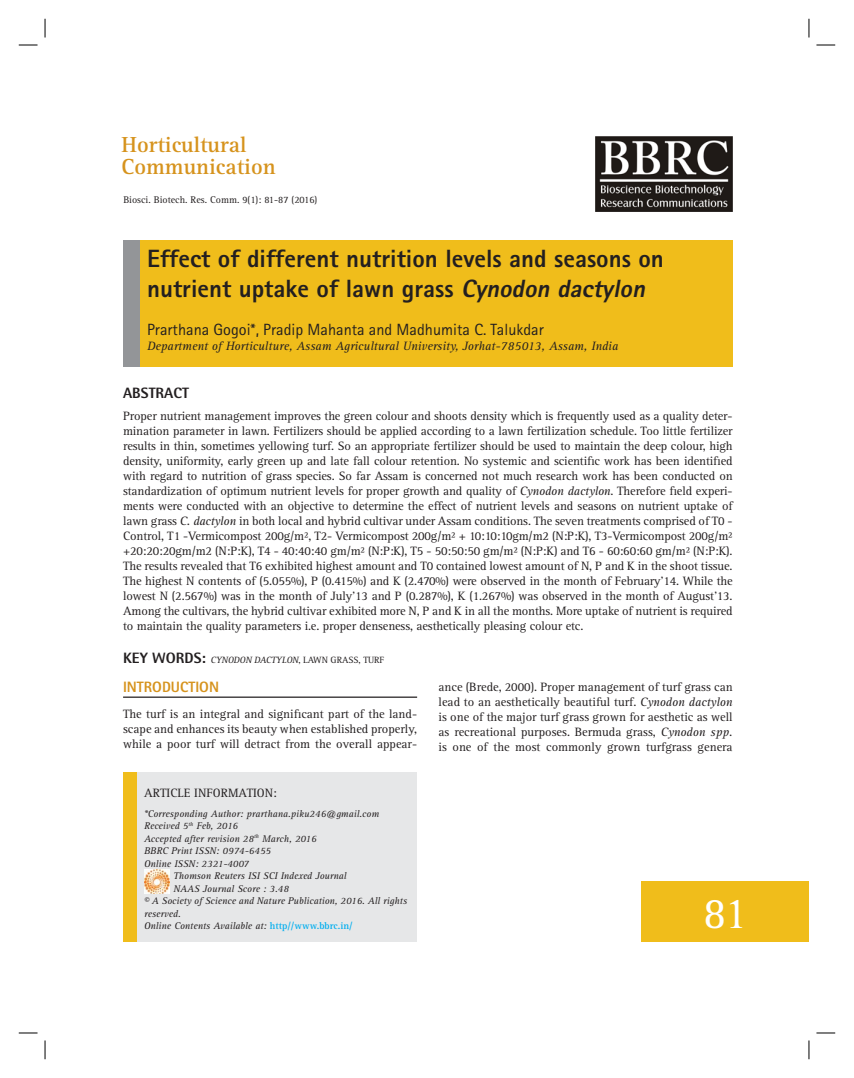
<style>
.page{position:relative;width:854px;height:1078px;background:#fff}
.page>*{position:absolute;margin:0;border:0;box-sizing:border-box;transform-origin:0 0}
.t1{font:45px "Rotis Serif Std";color:#fff}
.t2{font:800 25px/30px "Rotis Sans Serif Std";color:#231f20}
.t3{font:700 22.5px/22.5px "Rotis Serif Std";color:#d6931d}
.t4{font:16.25px "Rotis Sans Serif Std";color:#231f20}
.t5{font:800 15px "Rotis Sans Serif Std";color:#d6931d}
.t6{font:800 15px "Rotis Semi Sans Std";color:#231f20}
.t7{font:12.5px/15px "Rotis Serif Std";color:#231f20;text-align:justify}
.t8{font:italic 12.5px "Rotis Serif Std";color:#231f20}
.t9{font:italic 10px "Rotis Serif Std";color:#231f20}
.t10{font:10px "Rotis Serif Std";color:#231f20}
.t11{font:italic 9.38px "Rotis Serif Std";color:#231f20}
.s1{font-style:italic}
.s2{font-family:"Rotis Semi Sans Std";font-weight:800;font-style:normal;font-size:15px}
.s3{font-style:normal}
.s4{font-weight:700;font-style:normal;color:#00aeef}
</style>
<div class="page">
<div style="left:132px;top:240px;width:600px;height:127px;background:#f0bd1b"></div>
<div style="left:123px;top:240px;width:16px;height:127px;background:#939598"></div>
<div style="left:641px;top:882px;width:167px;height:60px;background:#f0bd1b"></div>
<img style="left:595px;top:137px;width:137px;height:75px">
<hr style="left:123px;top:696px;width:294px;height:2px;background:#231f20">
<div style="left:137px;top:773px;width:280px;height:169px;background:#e6e7e8"></div>
<div style="left:123px;top:773px;width:14px;height:169px;background:#f0bd1b"></div>
<img style="left:144px;top:870px;width:26px;height:24px">
<svg style="left:19px;top:44px;width:19px;height:2px"></svg>
<svg style="left:816px;top:44px;width:19px;height:2px"></svg>
<svg style="left:19px;top:1032px;width:19px;height:2px"></svg>
<svg style="left:816px;top:1032px;width:19px;height:2px"></svg>
<svg style="left:44px;top:19px;width:2px;height:19px"></svg>
<svg style="left:44px;top:1040px;width:2px;height:19px"></svg>
<svg style="left:808px;top:19px;width:1px;height:19px"></svg>
<svg style="left:808px;top:1040px;width:1px;height:19px"></svg>
<h3 class="t3" style="left:121px;top:135px;width:155px">Horticultural<br>Communication</h3>
<p class="t10" style="left:123px;top:196px;width:195px">Biosci. Biotech. Res. Comm. 9(1): 81-87 (2016)</p>
<h2 class="t2" style="left:147px;top:246px;width:518px">Effect of different nutrition levels and seasons on nutrient uptake of lawn grass <span class="s1">Cynodon dactylon</span></h2>
<h3 class="t4" style="left:147px;top:323px;width:398px">Prarthana Gogoi*, Pradip Mahanta and Madhumita C. Talukdar</h3>
<p class="t8" style="left:147px;top:341px;width:472px">Department of Horticulture, Assam Agricultural University, Jorhat-785013, Assam, India</p>
<p class="t6" style="left:123px;top:387px;width:67px">ABSTRACT</p>
<p class="t7" style="left:123px;top:409px;width:611px">Proper nutrient management improves the green colour and shoots density which is frequently used as a quality deter&shy;mination parameter in lawn. Fertilizers should be applied according to a lawn fertilization schedule. Too little fertilizer results in thin, sometimes yellowing turf. So an appropriate fertilizer should be used to maintain the deep colour, high density, uniformity, early green up and late fall colour retention. No systemic and scientific work has been identified with regard to nutrition of grass species. So far Assam is concerned not much research work has been conducted on standardization of optimum nutrient levels for proper growth and quality of <span class="s1">Cynodon dactylon</span>. Therefore field experi&shy;ments were conducted with an objective to determine the effect of nutrient levels and seasons on nutrient uptake of lawn grass <span class="s1">C. dactylon</span> in both local and hybrid cultivar under Assam conditions. The seven treatments comprised of T0 - Control, T1 -Vermicompost 200g/m², T2- Vermicompost 200g/m² + 10:10:10gm/m2 (N:P:K), T3-Vermicompost 200g/m² +20:20:20gm/m2 (N:P:K), T4 - 40:40:40 gm/m² (N:P:K), T5 - 50:50:50 gm/m² (N:P:K) and T6 - 60:60:60 gm/m² (N:P:K).<br>The results revealed that T6 exhibited highest amount and T0 contained lowest amount of N, P and K in the shoot tissue.<br>The highest N contents of (5.055%), P (0.415%) and K (2.470%) were observed in the month of February’14. While the lowest N (2.567%) was in the month of July’13 and P (0.287%), K (1.267%) was observed in the month of August’13.<br>Among the cultivars, the hybrid cultivar exhibited more N, P and K in all the months. More uptake of nutrient is required to maintain the quality parameters i.e. proper denseness, aesthetically pleasing colour etc.</p>
<p class="t11" style="left:123px;top:656px;width:263px"><span class="s2">KEY WORDS:</span> CYNODON DACTYLON<span class="s3">, LAWN GRASS, TURF</span></p>
<p class="t5" style="left:123px;top:681px;width:97px">INTRODUCTION</p>
<p class="t7" style="left:123px;top:708px;width:295px">The turf is an integral and significant part of the land&shy;scape and enhances its beauty when established properly, while a poor turf will detract from the overall appear-</p>
<p class="t7" style="left:144px;top:786px;width:134px">ARTICLE INFORMATION:</p>
<p class="t9" style="left:144px;top:809px;width:236px">*Corresponding Author: prarthana.piku246@gmail.com</p>
<p class="t9" style="left:144px;top:822px;width:95px">Received 5<sup>th</sup> Feb, 2016</p>
<p class="t9" style="left:144px;top:834px;width:174px">Accepted after revision 28<sup>th</sup> March, 2016</p>
<p class="t9" style="left:144px;top:847px;width:128px">BBRC Print ISSN: 0974-6455</p>
<p class="t9" style="left:144px;top:859px;width:106px">Online ISSN: 2321-4007</p>
<p class="t9" style="left:173px;top:872px;width:175px">Thomson Reuters ISI SCI Indexed Journal</p>
<p class="t9" style="left:173px;top:884px;width:117px">NAAS Journal Score : 3.48</p>
<p class="t9" style="left:144px;top:897px;width:264px">© A Society of Science and Nature Publication, 2016. All rights</p>
<p class="t9" style="left:144px;top:909px;width:38px">reserved.</p>
<p class="t9" style="left:144px;top:922px;width:210px">Online Contents Available at: <span class="s4">http//www.bbrc.in/</span></p>
<p class="t7" style="left:438px;top:680px;width:295px">ance (Brede, 2000). Proper management of turf grass can lead to an aesthetically beautiful turf. <span class="s1">Cynodon dactylon </span>is one of the major turf grass grown for aesthetic as well as recreational purposes. Bermuda grass, <span class="s1">Cynodon spp. </span>is one of the most commonly grown turfgrass genera</p>
<h1 class="t1" style="left:703px;top:894px;width:46px">81</h1>
</div>
